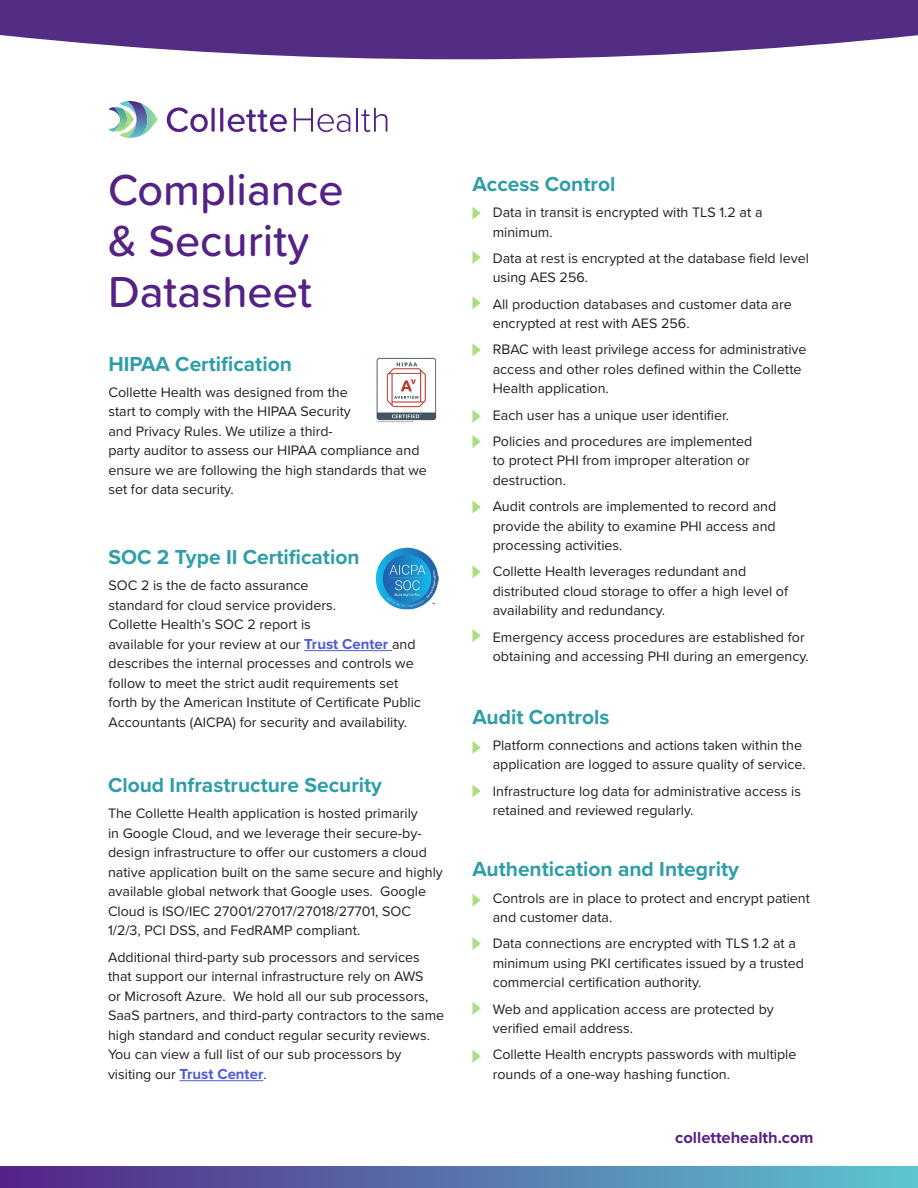
<style>
.page{position:relative;width:918px;height:1188px;background:#fff}
.page>*{position:absolute;margin:0;border:0;box-sizing:border-box;transform-origin:0 0}
.t1{font:500 45px/51px "Proxima Soft";color:#542187}
.t2{font:700 21px "Proxima Nova";color:#309ea8}
.t3{font:700 16.5px "Proxima Nova";color:#542187}
.t4{font:14.25px/19.5px "Proxima Nova";color:#231f20}
.s1{font-weight:700;font-size:15px;color:#4f5cd6}
</style>
<div class="page">
<img style="left:0;top:0;width:918px;height:60px">
<div style="left:0;top:1166px;width:918px;height:22px;background:linear-gradient(to right,#542388,#5cc6cf)"></div>
<svg style="left:167px;top:107px;width:120px;height:25px"></svg>
<svg style="left:294px;top:108px;width:56px;height:24px"></svg>
<hr style="left:356px;top:108px;width:2px;height:24px;background:#532287">
<svg style="left:361px;top:108px;width:26px;height:24px"></svg>
<svg style="left:109px;top:101px;width:49px;height:37px"></svg>
<hr style="left:304px;top:650px;width:88px;height:1px;background:#4f5cd6">
<hr style="left:180px;top:1080px;width:83px;height:1px;background:#4f5cd6">
<svg style="left:473px;top:207px;width:8px;height:12px"></svg>
<svg style="left:473px;top:251px;width:8px;height:13px"></svg>
<svg style="left:473px;top:344px;width:8px;height:12px"></svg>
<svg style="left:473px;top:297px;width:8px;height:12px"></svg>
<svg style="left:473px;top:410px;width:8px;height:13px"></svg>
<svg style="left:473px;top:435px;width:8px;height:13px"></svg>
<svg style="left:473px;top:501px;width:8px;height:12px"></svg>
<svg style="left:473px;top:566px;width:8px;height:12px"></svg>
<svg style="left:473px;top:629px;width:8px;height:13px"></svg>
<svg style="left:473px;top:894px;width:8px;height:12px"></svg>
<svg style="left:473px;top:741px;width:8px;height:13px"></svg>
<svg style="left:473px;top:785px;width:8px;height:12px"></svg>
<svg style="left:473px;top:937px;width:8px;height:13px"></svg>
<svg style="left:473px;top:1002px;width:8px;height:13px"></svg>
<svg style="left:473px;top:1050px;width:8px;height:13px"></svg>
<img style="left:376px;top:357px;width:61px;height:65px">
<img style="left:376px;top:547px;width:63px;height:63px">
<p class="t1" style="left:108px;top:163px;width:237px">Compliance &amp; Security<br>Datasheet</p>
<p class="t2" style="left:108px;top:348px;width:185px">HIPAA Certification</p>
<p class="t4" style="left:108px;top:382px;width:320px">Collette Health was designed from the<br>start to comply with the HIPAA Security<br>and Privacy Rules. We utilize a third-<br>party auditor to assess our HIPAA compliance and ensure we are following the high standards that we set for data security.</p>
<p class="t2" style="left:108px;top:541px;width:253px">SOC 2 Type II Certification</p>
<p class="t4" style="left:108px;top:575px;width:314px">SOC 2 is the de facto assurance<br>standard for cloud service providers.<br>Collette Health’s SOC 2 report is<br>available for your review at our <span class="s1">Trust Center</span> and describes the internal processes and controls we follow to meet the strict audit requirements set forth by the American Institute of Certificate Public Accountants (AICPA) for security and availability.</p>
<p class="t2" style="left:108px;top:770px;width:276px">Cloud Infrastructure Security</p>
<p class="t4" style="left:108px;top:803px;width:336px">The Collette Health application is hosted primarily<br>in Google Cloud, and we leverage their secure-by&shy;design infrastructure to offer our customers a cloud native application built on the same secure and highly available global network that Google uses. Google Cloud is ISO/IEC 27001/27017/27018/27701, SOC 1/2/3, PCI DSS, and FedRAMP compliant.</p>
<p class="t4" style="left:108px;top:947px;width:338px">Additional third-party sub processors and services that support our internal infrastructure rely on AWS<br>or Microsoft Azure. We hold all our sub processors, SaaS partners, and third-party contractors to the same high standard and conduct regular security reviews.<br>You can view a full list of our sub processors by visiting our <span class="s1">Trust Center</span>.</p>
<p class="t2" style="left:472px;top:168px;width:145px">Access Control</p>
<p class="t4" style="left:493px;top:202px;width:271px">Data in transit is encrypted with TLS 1.2 at a minimum.</p>
<p class="t4" style="left:493px;top:248px;width:318px">Data at rest is encrypted at the database field level using AES 256.</p>
<p class="t4" style="left:493px;top:293px;width:301px">All production databases and customer data are encrypted at rest with AES 256.</p>
<p class="t4" style="left:493px;top:339px;width:315px">RBAC with least privilege access for administrative access and other roles defined within the Collette<br>Health application.</p>
<p class="t4" style="left:493px;top:404px;width:238px">Each user has a unique user identifier.</p>
<p class="t4" style="left:493px;top:431px;width:261px">Policies and procedures are implemented to protect PHI from improper alteration or destruction.</p>
<p class="t4" style="left:493px;top:496px;width:285px;text-align:justify">Audit controls are implemented to record and provide the ability to examine PHI access and processing activities.</p>
<p class="t4" style="left:493px;top:561px;width:297px">Collette Health leverages redundant and distributed cloud storage to offer a high level of availability and redundancy.</p>
<p class="t4" style="left:493px;top:626px;width:318px">Emergency access procedures are established for obtaining and accessing PHI during an emergency.</p>
<p class="t2" style="left:472px;top:701px;width:139px">Audit Controls</p>
<p class="t4" style="left:493px;top:735px;width:314px">Platform connections and actions taken within the application are logged to assure quality of service.</p>
<p class="t4" style="left:493px;top:781px;width:310px">Infrastructure log data for administrative access is retained and reviewed regularly.</p>
<p class="t2" style="left:472px;top:854px;width:268px">Authentication and Integrity</p>
<p class="t4" style="left:493px;top:887px;width:319px">Controls are in place to protect and encrypt patient and customer data.</p>
<p class="t4" style="left:493px;top:933px;width:313px">Data connections are encrypted with TLS 1.2 at a minimum using PKI certificates issued by a trusted commercial certification authority.</p>
<p class="t4" style="left:493px;top:998px;width:283px">Web and application access are protected by verified email address.</p>
<p class="t4" style="left:493px;top:1044px;width:305px">Collette Health encrypts passwords with multiple rounds of a one-way hashing function.</p>
<p class="t3" style="left:675px;top:1125px;width:140px">collettehealth.com</p>
</div>
